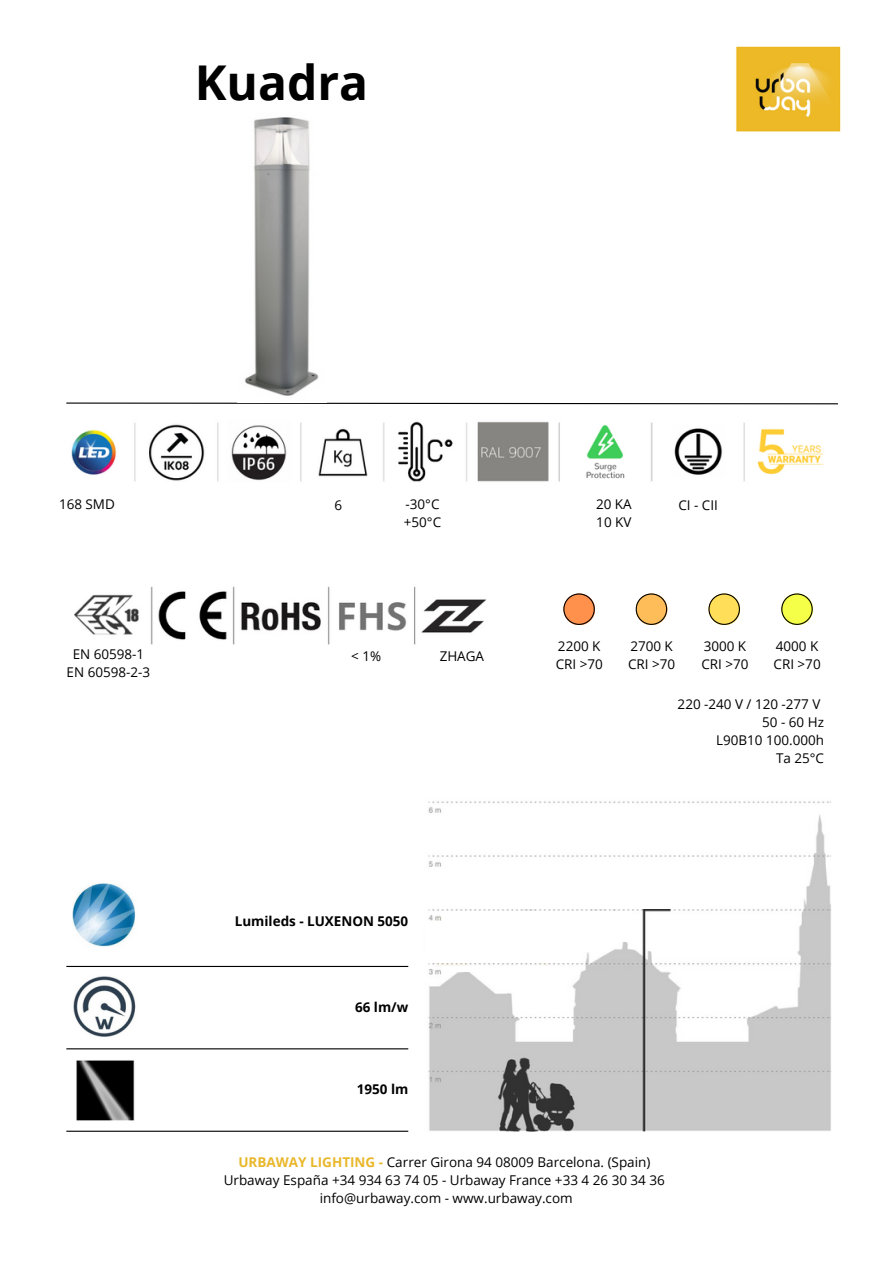
<style>
.page{position:relative;width:893px;height:1264px;background:#fff}
.page>*{position:absolute;margin:0;border:0;box-sizing:border-box;transform-origin:0 0}
.t1{font:700 48px "Open Sans";color:#000}
.t2{font:13.5px "Open Sans";color:#000}
.t3{font:700 13.5px "Open Sans";color:#000}
.s1{font-weight:700;color:#e9b72a}
</style>
<div class="page">
<svg style="left:66px;top:402px;width:772px;height:3px"></svg>
<svg style="left:781px;top:593px;width:31px;height:32px"></svg>
<svg style="left:563px;top:593px;width:31px;height:32px"></svg>
<svg style="left:635px;top:593px;width:32px;height:32px"></svg>
<svg style="left:708px;top:593px;width:32px;height:32px"></svg>
<hr style="left:66px;top:965px;width:342px;height:2px;background:#000">
<hr style="left:66px;top:1048px;width:342px;height:1px;background:#000">
<hr style="left:66px;top:1130px;width:342px;height:1px;background:#000">
<img style="left:74px;top:586px;width:412px;height:59px">
<img style="left:72px;top:883px;width:64px;height:64px">
<img style="left:73px;top:976px;width:63px;height:61px">
<img style="left:76px;top:1060px;width:59px;height:61px">
<img style="left:428px;top:801px;width:403px;height:330px">
<div style="left:464px;top:878px;width:244px;height:31px;background:#fff"></div>
<div style="left:442px;top:910px;width:188px;height:31px;background:#fff"></div>
<div style="left:425px;top:921px;width:184px;height:30px;background:#fff"></div>
<div style="left:425px;top:932px;width:153px;height:31px;background:#fff"></div>
<div style="left:442px;top:965px;width:126px;height:6px;background:#fff"></div>
<img style="left:245px;top:117px;width:74px;height:279px">
<img style="left:71px;top:421px;width:753px;height:61px">
<img style="left:736px;top:46px;width:105px;height:86px">
<p class="t1" style="left:195px;top:49px;width:175px">Kuadra</p>
<p class="t2" style="left:59px;top:494px;width:57px">168 SMD</p>
<p class="t2" style="left:73px;top:644px;width:73px">EN 60598-1</p>
<p class="t2" style="left:67px;top:662px;width:85px">EN 60598-2-3</p>
<p class="t2" style="left:334px;top:495px;width:9px">6</p>
<p class="t2" style="left:596px;top:494px;width:37px">20 KA</p>
<p class="t2" style="left:596px;top:512px;width:37px">10 KV</p>
<p class="t2" style="left:405px;top:494px;width:35px">-30°C</p>
<p class="t2" style="left:404px;top:512px;width:39px">+50°C</p>
<p class="t2" style="left:678px;top:495px;width:41px">CI - CII</p>
<p class="t2" style="left:351px;top:646px;width:31px">&lt; 1%</p>
<p class="t2" style="left:439px;top:646px;width:46px">ZHAGA</p>
<p class="t2" style="left:558px;top:636px;width:44px">2200 K</p>
<p class="t2" style="left:555px;top:654px;width:49px">CRI &gt;70</p>
<p class="t2" style="left:630px;top:636px;width:44px">2700 K</p>
<p class="t2" style="left:628px;top:654px;width:49px">CRI &gt;70</p>
<p class="t2" style="left:703px;top:636px;width:44px">3000 K</p>
<p class="t2" style="left:701px;top:654px;width:49px">CRI &gt;70</p>
<p class="t2" style="left:775px;top:636px;width:44px">4000 K</p>
<p class="t2" style="left:773px;top:654px;width:49px">CRI &gt;70</p>
<p class="t2" style="left:677px;top:694px;width:144px">220 -240 V / 120 -277 V</p>
<p class="t2" style="left:762px;top:712px;width:63px">50 - 60 Hz</p>
<p class="t2" style="left:716px;top:730px;width:109px">L90B10 100.000h</p>
<p class="t2" style="left:776px;top:748px;width:50px">Ta 25°C</p>
<p class="t3" style="left:235px;top:911px;width:175px">Lumileds - LUXENON 5050</p>
<p class="t3" style="left:355px;top:997px;width:55px">66 lm/w</p>
<p class="t3" style="left:357px;top:1079px;width:53px">1950 lm</p>
<p class="t2" style="left:238px;top:1152px;width:413px"><span class="s1">URBAWAY LIGHTING -</span> Carrer Girona 94 08009 Barcelona. (Spain)</p>
<p class="t2" style="left:224px;top:1170px;width:442px">Urbaway España +34 934 63 74 05 - Urbaway France +33 4 26 30 34 36</p>
<p class="t2" style="left:320px;top:1188px;width:254px">info@urbaway.com - www.urbaway.com</p>
</div>
